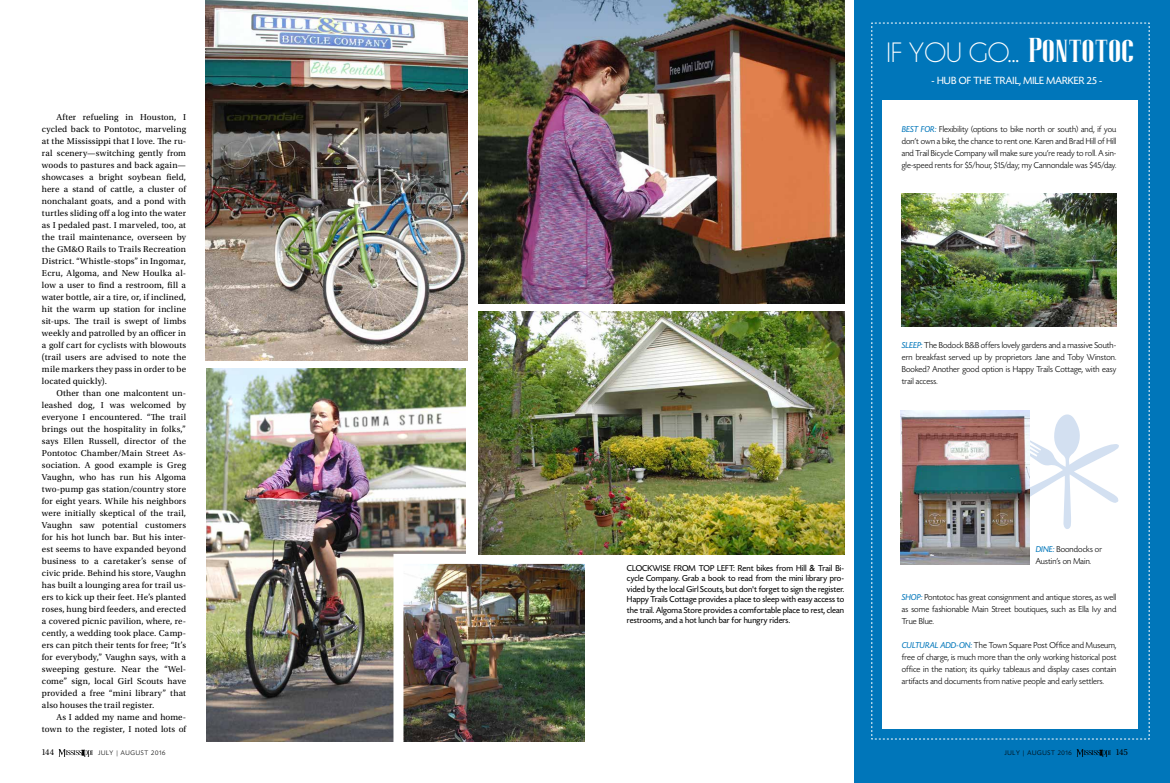
<style>
.page{position:relative;width:1170px;height:783px;background:#fff}
.page>*{position:absolute;margin:0;border:0;box-sizing:border-box;transform-origin:0 0}
.t1{font:28.3px "Champagne&Limousines";color:#fff}
.t2{font:11px "Today Sans HEFOP";letter-spacing:.01em;color:#fff}
.t3{font:11px "Utopia Headline";letter-spacing:-.01em;color:#000}
.t4{font:9px/12px "Utopia Std";letter-spacing:.015em;color:#000;text-align:justify}
.t5{font:300 9px/12px "Today Sans HEFOP";letter-spacing:.01em;color:#000;text-align:justify}
.t6{font:9px/10.5px "Today Sans HEFOP";letter-spacing:.01em;color:#000;text-align:justify}
.t7{font:300 7px "Today Sans HEFOP";letter-spacing:.1em;color:#000}
.s1{font-family:"Pottery Barn";font-size:30.3px}
.s2{font-weight:400;font-style:italic;color:#0076ba}
.s3{font-family:"Gill Sans"}
</style>
<div class="page">
<svg style="left:58px;top:749px;width:35px;height:8px"></svg>
<div style="left:854px;top:0;width:316px;height:783px;background:#0076ba"></div>
<svg style="left:1076px;top:749px;width:35px;height:8px"></svg>
<svg style="left:872px;top:23px;width:278px;height:717px"></svg>
<img style="left:901px;top:410px;width:129px;height:154px">
<img style="left:206px;top:369px;width:259px;height:372px">
<img style="left:478px;top:0;width:366px;height:303px">
<img style="left:404px;top:565px;width:180px;height:176px">
<img style="left:478px;top:311px;width:366px;height:244px">
<img style="left:206px;top:0;width:262px;height:361px">
<p class="t4" style="left:42px;top:111px;width:146px;text-indent:14px">After refueling in Houston, I cycled back to Pontotoc, marveling at the Mississippi that I love. The ru&shy;ral scenery—switching gently from woods to pastures and back again— showcases a bright soybean field, here a stand of cattle, a cluster of nonchalant goats, and a pond with turtles sliding off a log into the water as I pedaled past. I marveled, too, at the trail maintenance, overseen by the GM&amp;O Rails to Trails Recreation District. “Whistle-stops” in Ingomar, Ecru, Algoma, and New Houlka al&shy;low a user to find a restroom, fill a water bottle, air a tire, or, if inclined, hit the warm up station for incline sit-ups. The trail is swept of limbs weekly and patrolled by an officer in a golf cart for cyclists with blowouts (trail users are advised to note the mile markers they pass in order to be located quickly).</p>
<p class="t4" style="left:42px;top:387px;width:146px;text-indent:14px">Other than one malcontent un&shy;leashed dog, I was welcomed by everyone I encountered. “The trail brings out the hospitality in folks,” says Ellen Russell, director of the Pontotoc Chamber/Main Street As&shy;sociation. A good example is Greg Vaughn, who has run his Algoma two-pump gas station/country store for eight years. While his neighbors were initially skeptical of the trail, Vaughn saw potential customers for his hot lunch bar. But his inter&shy;est seems to have expanded beyond business to a caretaker’s sense of civic pride. Behind his store, Vaughn has built a lounging area for trail us&shy;ers to kick up their feet. He’s planted roses, hung bird feeders, and erected a covered picnic pavilion, where, re&shy;cently, a wedding took place. Camp&shy;ers can pitch their tents for free; “It’s for everybody,” Vaughn says, with a sweeping gesture. Near the “Wel&shy;come” sign, local Girl Scouts have provided a free “mini library” that also houses the trail register.</p>
<p class="t4" style="left:42px;top:711px;width:146px;text-align:right">As I added my name and home&shy;town to the register, I noted lots of</p>
<p class="t3" style="left:42px;top:747px;width:14px">144</p>
<p class="t7" style="left:98px;top:749px;width:69px">JULY | AUGUST 2016</p>
<h1 class="t1" style="left:887px;top:37px;width:250px">IF YOU GO... <span class="s1">Pontotoc</span></h1>
<p class="t2" style="left:932px;top:75px;width:172px">- HUB OF THE TRAIL, MILE MARKER 25 -</p>
<p class="t5" style="left:902px;top:123px;width:216px"><span class="s2">BEST FOR:</span> Flexibility (options to bike north or south) and, if you don’t own a bike, the chance to rent one. Karen and Brad Hill of Hill and Trail Bicycle Company will make sure you’re ready to roll. A sin&shy;gle-speed rents for $5/hour, $15/day; my Cannondale was $45/day.</p>
<p class="t5" style="left:902px;top:339px;width:216px"><span class="s2">SLEEP:</span> The Bodock B<span class="s3">&amp;</span>B offers lovely gardens and a massive South&shy;ern breakfast served up by proprietors Jane and Toby Winston.<br>Booked? Another good option is Happy Trails Cottage, with easy trail access.</p>
<p class="t6" style="left:627px;top:563px;width:219px">CLOCKWISE FROM TOP LEFT: Rent bikes from Hill <span class="s3">&amp;</span> Trail Bi&shy;cycle Company. Grab a book to read from the mini library pro&shy;vided by the local Girl Scouts, but don't forget to sign the register.<br>Happy Trails Cottage provides a place to sleep with easy access to the trail. Algoma Store provides a comfortable place to rest, clean restrooms, and a hot lunch bar for hungry riders.</p>
<p class="t5" style="left:1036px;top:543px;width:68px"><span class="s2">DINE:</span> Boondocks or<br>Austin’s on Main.</p>
<p class="t5" style="left:902px;top:591px;width:216px"><span class="s2">SHOP:</span> Pontotoc has great consignment and antique stores, as well as some fashionable Main Street boutiques, such as Ella Ivy and True Blue.</p>
<p class="t5" style="left:902px;top:639px;width:216px"><span class="s2">CULTURAL ADD-ON:</span> The Town Square Post Office and Museum, free of charge, is much more than the only working historical post office in the nation; its quirky tableaus and display cases contain artifacts and documents from native people and early settlers.</p>
<p class="t7" style="left:1005px;top:749px;width:69px">JULY | AUGUST 2016</p>
<p class="t3" style="left:1116px;top:747px;width:13px">145</p>
</div>
